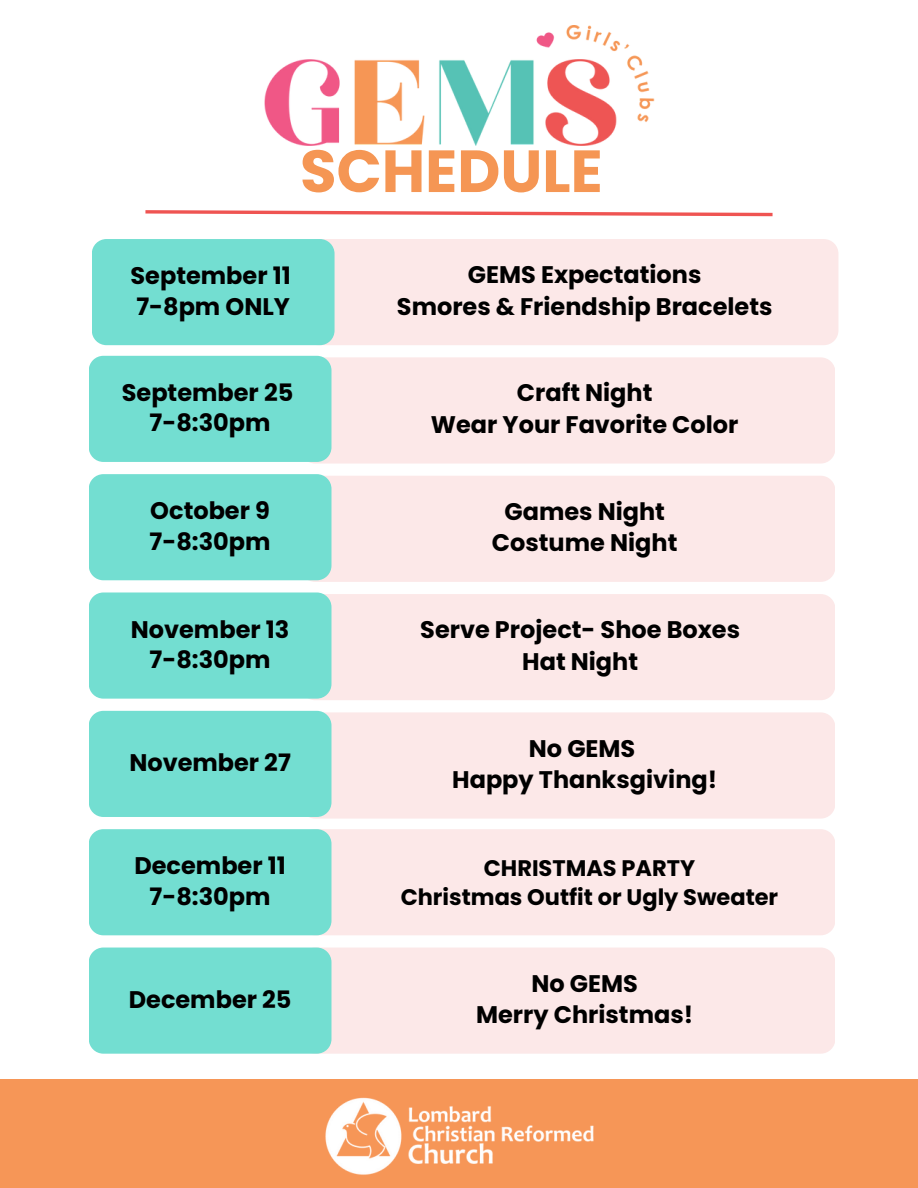
<style>
.page{position:relative;width:918px;height:1188px;background:#fff}
.page>*{position:absolute;margin:0;border:0;box-sizing:border-box;transform-origin:0 0}
.t1{font:700 59.4px "Poppins";color:#f59654}
.t2{font:700 24px "Poppins";color:#000}
.t3{font:700 22.5px "Poppins";color:#000}
</style>
<div class="page">
<svg style="left:145px;top:210px;width:628px;height:7px"></svg>
<div style="left:0;top:1079px;width:918px;height:109px;background:#f69657"></div>
<div style="left:301px;top:476px;width:534px;height:106px;background:#fce8e8;border-radius:15px"></div>
<div style="left:89px;top:474px;width:242px;height:106px;background:#73ded1;border-radius:15px"></div>
<div style="left:301px;top:357px;width:534px;height:107px;background:#fce8e8;border-radius:15px"></div>
<div style="left:89px;top:356px;width:242px;height:106px;background:#73ded1;border-radius:15px"></div>
<div style="left:304px;top:239px;width:534px;height:106px;background:#fce8e8;border-radius:15px"></div>
<div style="left:92px;top:239px;width:242px;height:106px;background:#73ded1;border-radius:15px"></div>
<div style="left:301px;top:594px;width:534px;height:106px;background:#fce8e8;border-radius:15px"></div>
<div style="left:89px;top:592px;width:242px;height:107px;background:#73ded1;border-radius:15px"></div>
<div style="left:301px;top:712px;width:534px;height:107px;background:#fce8e8;border-radius:15px"></div>
<div style="left:89px;top:711px;width:242px;height:106px;background:#73ded1;border-radius:15px"></div>
<div style="left:301px;top:829px;width:534px;height:106px;background:#fce8e8;border-radius:15px"></div>
<div style="left:89px;top:829px;width:242px;height:106px;background:#73ded1;border-radius:15px"></div>
<div style="left:301px;top:948px;width:534px;height:106px;background:#fce8e8;border-radius:15px"></div>
<div style="left:89px;top:948px;width:242px;height:106px;background:#73ded1;border-radius:15px"></div>
<img style="left:264px;top:25px;width:390px;height:121px">
<img style="left:324px;top:1096px;width:269px;height:79px">
<h1 class="t1" style="left:300px;top:130px;width:304px">SCHEDULE</h1>
<p class="t2" style="left:131px;top:259px;width:162px">September 11</p>
<p class="t2" style="left:136px;top:289px;width:155px">7-8pm ONLY</p>
<p class="t2" style="left:122px;top:376px;width:173px">September 25</p>
<p class="t2" style="left:150px;top:406px;width:122px">7-8:30pm</p>
<p class="t2" style="left:150px;top:494px;width:121px">October 9</p>
<p class="t2" style="left:150px;top:525px;width:122px">7-8:30pm</p>
<p class="t2" style="left:131px;top:612px;width:160px">November 13</p>
<p class="t2" style="left:150px;top:643px;width:122px">7-8:30pm</p>
<p class="t2" style="left:129px;top:746px;width:163px">November 27</p>
<p class="t2" style="left:134px;top:849px;width:153px">December 11</p>
<p class="t2" style="left:150px;top:880px;width:122px">7-8:30pm</p>
<p class="t2" style="left:129px;top:983px;width:164px">December 25</p>
<p class="t2" style="left:468px;top:258px;width:235px">GEMS Expectations</p>
<p class="t2" style="left:397px;top:289px;width:377px">Smores &amp; Friendship Bracelets</p>
<p class="t2" style="left:517px;top:376px;width:137px">Craft Night</p>
<p class="t2" style="left:431px;top:407px;width:309px">Wear Your Favorite Color</p>
<p class="t2" style="left:504px;top:495px;width:162px">Games Night</p>
<p class="t2" style="left:492px;top:526px;width:187px">Costume Night</p>
<p class="t2" style="left:420px;top:613px;width:321px">Serve Project- Shoe Boxes</p>
<p class="t2" style="left:522px;top:644px;width:117px">Hat Night</p>
<p class="t2" style="left:529px;top:731px;width:108px">No GEMS</p>
<p class="t2" style="left:452px;top:763px;width:267px">Happy Thanksgiving!</p>
<p class="t3" style="left:484px;top:852px;width:213px">CHRISTMAS PARTY</p>
<p class="t3" style="left:401px;top:881px;width:379px">Christmas Outfit or Ugly Sweater</p>
<p class="t2" style="left:531px;top:966px;width:108px">No GEMS</p>
<p class="t2" style="left:476px;top:998px;width:219px">Merry Christmas!</p>
</div>
